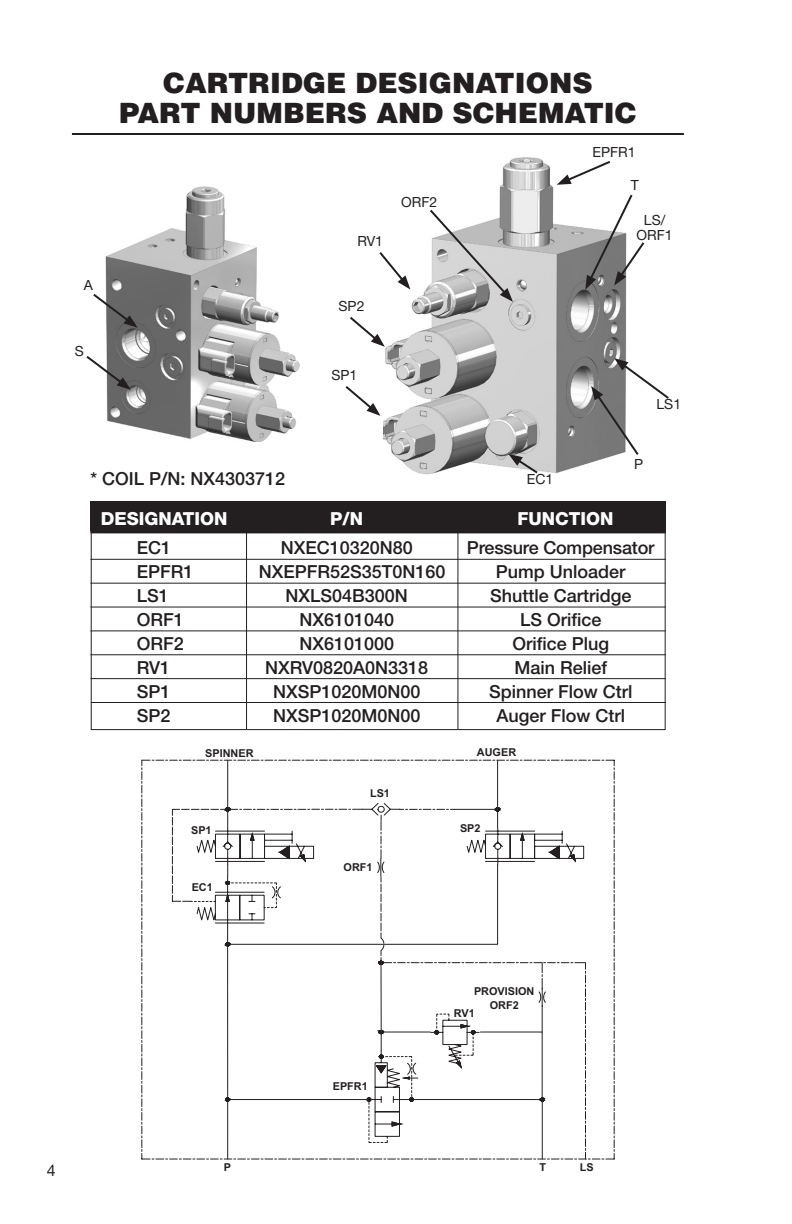
<style>
.page{position:relative;width:792px;height:1224px;background:#fff}
.page>*{position:absolute;margin:0;border:0;box-sizing:border-box;transform-origin:0 0}
.sub{font:900 28px "Helvetica";color:#231f20}
.body{font:500 18px "Helvetica Neue LT Std";color:#231f20}
.body-2{font:800 18px "Helvetica Neue";color:#fff}
.sub-2{font:500 18px "Helvetica Neue LT Std";color:#231f20}
.t1{font:16px "Helvetica Neue LT Std";color:#231f20}
.body-3{font:14px/15px "Helvetica Neue LT Std";color:#231f20;text-align:center}
.t2{font:700 10.8px/13.2px "Arial";color:#231f20;text-align:center}
</style>
<div class="page">
<hr style="left:72px;top:133px;width:612px;height:2px;background:#231f20">
<div style="left:90px;top:501px;width:576px;height:29px;background:#231f20"></div>
<div style="left:91px;top:501px;width:575px;height:229px;border:1px solid #231f20"></div>
<hr style="left:90px;top:530px;width:576px;height:3px;background:#231f20">
<hr style="left:90px;top:559px;width:576px;height:1px;background:#231f20">
<hr style="left:90px;top:583px;width:576px;height:1px;background:#231f20">
<hr style="left:90px;top:607px;width:576px;height:1px;background:#231f20">
<hr style="left:90px;top:630px;width:576px;height:1px;background:#231f20">
<hr style="left:90px;top:654px;width:576px;height:1px;background:#231f20">
<hr style="left:90px;top:678px;width:576px;height:1px;background:#231f20">
<hr style="left:91px;top:702px;width:575px;height:1px;background:#231f20">
<hr style="left:246px;top:501px;width:1px;height:228px;background:#231f20">
<hr style="left:457px;top:501px;width:1px;height:228px;background:#231f20">
<img style="left:383px;top:157px;width:244px;height:318px">
<svg style="left:428px;top:208px;width:85px;height:94px"></svg>
<svg style="left:379px;top:250px;width:31px;height:40px"></svg>
<svg style="left:350px;top:315px;width:35px;height:32px"></svg>
<svg style="left:345px;top:386px;width:36px;height:30px"></svg>
<svg style="left:508px;top:454px;width:32px;height:21px"></svg>
<svg style="left:591px;top:358px;width:78px;height:99px"></svg>
<svg style="left:585px;top:192px;width:60px;height:98px"></svg>
<svg style="left:557px;top:159px;width:55px;height:26px"></svg>
<img style="left:105px;top:186px;width:195px;height:255px">
<svg style="left:93px;top:292px;width:45px;height:36px"></svg>
<svg style="left:86px;top:354px;width:45px;height:36px"></svg>
<svg style="left:141px;top:760px;width:474px;height:400px"></svg>
<p class="sub" style="left:163px;top:64px;width:431px">CARTRIDGE DESIGNATIONS</p>
<p class="sub" style="left:119px;top:94px;width:519px">PART NUMBERS AND SCHEMATIC</p>
<p class="body-3" style="left:84px;top:277px;width:11px">A</p>
<p class="body-3" style="left:75px;top:343px;width:11px">S</p>
<p class="sub-2" style="left:90px;top:468px;width:196px">* COIL P/N: NX4303712</p>
<p class="body-3" style="left:357px;top:233px;width:27px">RV1</p>
<p class="body-3" style="left:401px;top:194px;width:38px">ORF2</p>
<p class="body-3" style="left:339px;top:298px;width:27px">SP2</p>
<p class="body-3" style="left:331px;top:367px;width:27px">SP1</p>
<p class="body-3" style="left:593px;top:144px;width:45px">EPFR1</p>
<p class="body-3" style="left:631px;top:177px;width:10px">T</p>
<p class="body-3" style="left:637px;top:212px;width:38px">LS/<br>ORF1</p>
<p class="body-3" style="left:527px;top:471px;width:28px">EC1</p>
<p class="body-3" style="left:657px;top:396px;width:26px">LS1</p>
<p class="body-3" style="left:634px;top:457px;width:11px">P</p>
<p class="body-2" style="left:101px;top:508px;width:128px">DESIGNATION</p>
<p class="body-2" style="left:330px;top:508px;width:34px">P/N</p>
<p class="body-2" style="left:517px;top:508px;width:98px">FUNCTION</p>
<p class="body" style="left:137px;top:537px;width:36px">EC1</p>
<p class="body" style="left:281px;top:537px;width:134px">NXEC10320N80</p>
<p class="body" style="left:467px;top:537px;width:189px">Pressure Compensator</p>
<p class="body" style="left:137px;top:561px;width:58px">EPFR1</p>
<p class="body" style="left:259px;top:561px;width:188px">NXEPFR52S35T0N160</p>
<p class="body" style="left:496px;top:561px;width:131px">Pump Unloader</p>
<p class="body" style="left:137px;top:585px;width:34px">LS1</p>
<p class="body" style="left:286px;top:585px;width:124px">NXLS04B300N</p>
<p class="body" style="left:490px;top:585px;width:143px">Shuttle Cartridge</p>
<p class="body" style="left:137px;top:609px;width:49px">ORF1</p>
<p class="body" style="left:299px;top:609px;width:96px">NX6101040</p>
<p class="body" style="left:520px;top:609px;width:83px">LS Orifice</p>
<p class="body" style="left:137px;top:633px;width:49px">ORF2</p>
<p class="body" style="left:299px;top:633px;width:96px">NX6101000</p>
<p class="body" style="left:512px;top:633px;width:98px">Orifice Plug</p>
<p class="body" style="left:137px;top:657px;width:35px">RV1</p>
<p class="body" style="left:265px;top:657px;width:165px">NXRV0820A0N3318</p>
<p class="body" style="left:514px;top:657px;width:94px">Main Relief</p>
<p class="body" style="left:137px;top:681px;width:35px">SP1</p>
<p class="body" style="left:273px;top:681px;width:149px">NXSP1020M0N00</p>
<p class="body" style="left:489px;top:681px;width:145px">Spinner Flow Ctrl</p>
<p class="body" style="left:137px;top:705px;width:35px">SP2</p>
<p class="body" style="left:273px;top:705px;width:149px">NXSP1020M0N00</p>
<p class="body" style="left:496px;top:705px;width:130px">Auger Flow Ctrl</p>
<p class="t2" style="left:205px;top:747px;width:50px">SPINNER</p>
<p class="t2" style="left:477px;top:746px;width:41px">AUGER</p>
<p class="t2" style="left:370px;top:787px;width:21px">LS1</p>
<p class="t2" style="left:191px;top:824px;width:22px">SP1</p>
<p class="t2" style="left:460px;top:822px;width:22px">SP2</p>
<p class="t2" style="left:192px;top:881px;width:23px">EC1</p>
<p class="t2" style="left:344px;top:861px;width:30px">ORF1</p>
<p class="t1" style="left:47px;top:1160px;width:10px">4</p>
<p class="t2" style="left:224px;top:1161px;width:9px">P</p>
<p class="t2" style="left:333px;top:1080px;width:37px">EPFR1</p>
<p class="t2" style="left:474px;top:985px;width:62px">PROVISION<br>ORF2</p>
<p class="t2" style="left:454px;top:1007px;width:23px">RV1</p>
<p class="t2" style="left:539px;top:1161px;width:8px">T</p>
<p class="t2" style="left:580px;top:1161px;width:15px">LS</p>
</div>
